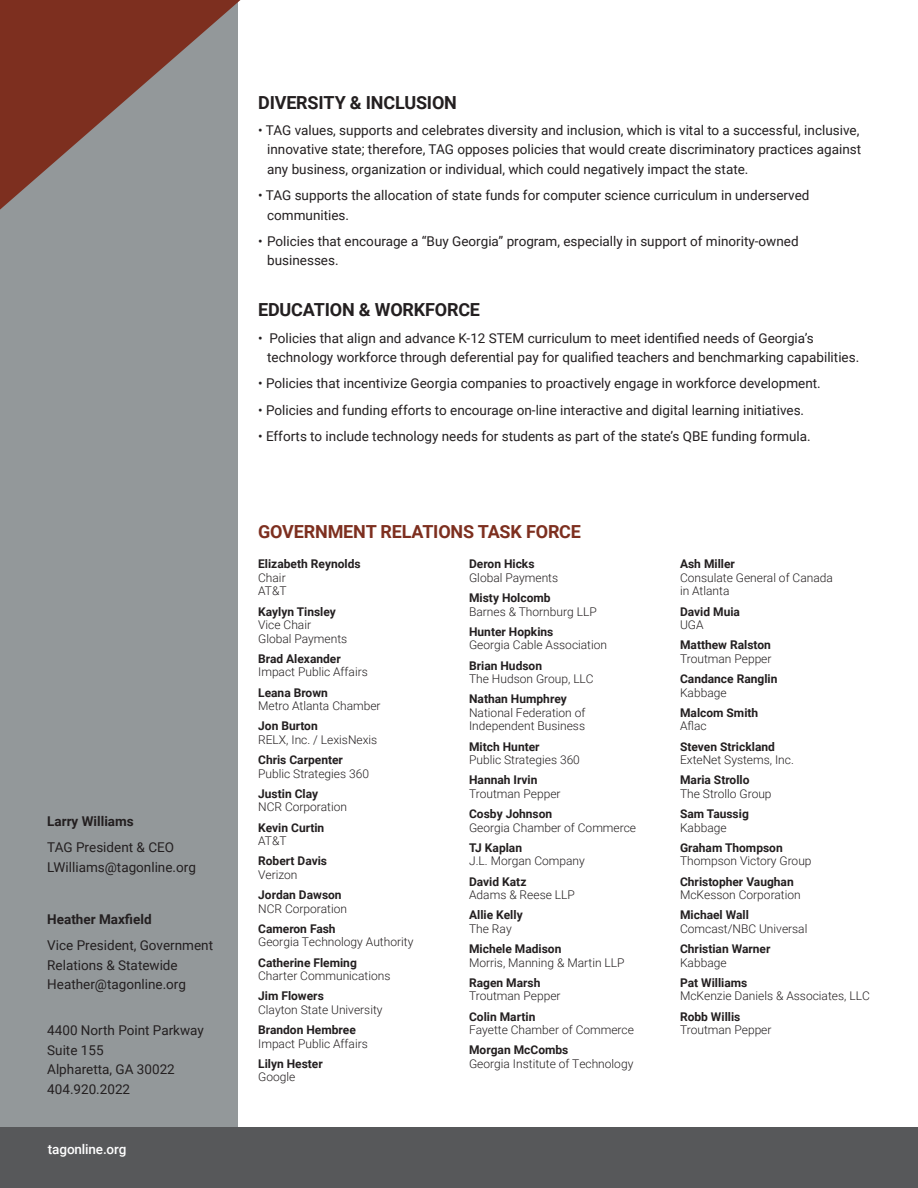
<style>
.page{position:relative;width:918px;height:1188px;background:#fff}
.page>*{position:absolute;margin:0;border:0;box-sizing:border-box;transform-origin:0 0}
.t1{font:700 18px "Roboto";letter-spacing:-.01em;color:#231f20}
.t2{font:700 18px "Roboto";letter-spacing:-.01em;color:#7d2f1f}
.t3{font:13.5px/19.5px "Roboto";color:#231f20}
.t4{font:700 13.5px "Roboto";color:#231f20}
.t5{font:500 13.5px "Roboto";letter-spacing:-.01em;color:#fff}
.t6{font:300 12px "Roboto";color:#231f20}
.t7{font:700 12px "Roboto";color:#231f20}
</style>
<div class="page">
<div style="left:0;top:0;width:237px;height:1129px;background:#93989a"></div>
<svg style="left:0;top:0;width:240px;height:210px;fill:#7d2f1f"></svg>
<div style="left:0;top:1128px;width:918px;height:60px;background:#57585a"></div>
<p class="t4" style="left:47px;top:812px;width:88px">Larry Williams</p>
<p class="t3" style="left:47px;top:837px;width:150px">TAG President &amp; CEO<br>LWilliams@tagonline.org</p>
<p class="t4" style="left:47px;top:910px;width:106px">Heather Maxfield</p>
<p class="t3" style="left:47px;top:935px;width:167px">Vice President, Government<br>Relations &amp; Statewide<br>Heather@tagonline.org</p>
<p class="t3" style="left:47px;top:1020px;width:158px">4400 North Point Parkway</p>
<p class="t3" style="left:47px;top:1040px;width:58px">Suite 155</p>
<p class="t3" style="left:47px;top:1059px;width:129px">Alpharetta, GA 30022</p>
<p class="t3" style="left:47px;top:1079px;width:84px">404.920.2022</p>
<p class="t5" style="left:48px;top:1139px;width:80px">tagonline.org</p>
<p class="t1" style="left:258px;top:89px;width:200px">DIVERSITY &amp; INCLUSION</p>
<p class="t3" style="left:267px;top:120px;width:596px;text-indent:-9px">• TAG values, supports and celebrates diversity and inclusion, which is vital to a successful, inclusive, innovative state; therefore, TAG opposes policies that would create discriminatory practices against any business, organization or individual, which could negatively impact the state.</p>
<p class="t3" style="left:267px;top:185px;width:544px;text-indent:-9px">• TAG supports the allocation of state funds for computer science curriculum in underserved communities.</p>
<p class="t3" style="left:267px;top:231px;width:533px;text-indent:-9px">• Policies that encourage a “Buy Georgia” program, especially in support of minority-owned businesses.</p>
<p class="t1" style="left:258px;top:297px;width:223px">EDUCATION &amp; WORKFORCE</p>
<p class="t3" style="left:267px;top:327px;width:594px;text-indent:-9px">• Policies that align and advance K-12 STEM curriculum to meet identified needs of Georgia’s technology workforce through deferential pay for qualified teachers and benchmarking capabilities.</p>
<p class="t3" style="left:258px;top:373px;width:564px">• Policies that incentivize Georgia companies to proactively engage in workforce development.</p>
<p class="t3" style="left:258px;top:399px;width:548px">• Policies and funding efforts to encourage on-line interactive and digital learning initiatives.</p>
<p class="t3" style="left:258px;top:426px;width:554px">• Efforts to include technology needs for students as part of the state’s QBE funding formula.</p>
<p class="t2" style="left:258px;top:519px;width:324px">GOVERNMENT RELATIONS TASK FORCE</p>
<p class="t7" style="left:258px;top:556px;width:104px">Elizabeth Reynolds</p>
<p class="t6" style="left:258px;top:569px;width:29px">Chair</p>
<p class="t6" style="left:258px;top:583px;width:30px">AT&amp;T</p>
<p class="t7" style="left:258px;top:603px;width:79px">Kaylyn Tinsley</p>
<p class="t6" style="left:258px;top:616px;width:54px">Vice Chair</p>
<p class="t6" style="left:258px;top:630px;width:91px">Global Payments</p>
<p class="t7" style="left:258px;top:650px;width:84px">Brad Alexander</p>
<p class="t6" style="left:258px;top:664px;width:111px">Impact Public Affairs</p>
<p class="t7" style="left:258px;top:684px;width:71px">Leana Brown</p>
<p class="t6" style="left:258px;top:697px;width:124px">Metro Atlanta Chamber</p>
<p class="t7" style="left:258px;top:718px;width:61px">Jon Burton</p>
<p class="t6" style="left:258px;top:731px;width:121px">RELX, Inc. / LexisNexis</p>
<p class="t7" style="left:258px;top:751px;width:86px">Chris Carpenter</p>
<p class="t6" style="left:258px;top:765px;width:112px">Public Strategies 360</p>
<p class="t7" style="left:258px;top:785px;width:62px">Justin Clay</p>
<p class="t6" style="left:258px;top:799px;width:90px">NCR Corporation</p>
<p class="t7" style="left:258px;top:819px;width:68px">Kevin Curtin</p>
<p class="t6" style="left:258px;top:832px;width:30px">AT&amp;T</p>
<p class="t7" style="left:258px;top:853px;width:70px">Robert Davis</p>
<p class="t6" style="left:258px;top:866px;width:41px">Verizon</p>
<p class="t7" style="left:258px;top:886px;width:85px">Jordan Dawson</p>
<p class="t6" style="left:258px;top:900px;width:90px">NCR Corporation</p>
<p class="t7" style="left:258px;top:920px;width:79px">Cameron Fash</p>
<p class="t6" style="left:258px;top:934px;width:157px">Georgia Technology Authority</p>
<p class="t7" style="left:258px;top:954px;width:100px">Catherine Fleming</p>
<p class="t6" style="left:258px;top:967px;width:134px">Charter Communications</p>
<p class="t7" style="left:258px;top:988px;width:67px">Jim Flowers</p>
<p class="t6" style="left:258px;top:1001px;width:126px">Clayton State University</p>
<p class="t7" style="left:258px;top:1021px;width:99px">Brandon Hembree</p>
<p class="t6" style="left:258px;top:1035px;width:111px">Impact Public Affairs</p>
<p class="t7" style="left:258px;top:1055px;width:66px">Lilyn Hester</p>
<p class="t6" style="left:258px;top:1069px;width:39px">Google</p>
<p class="t7" style="left:469px;top:556px;width:67px">Deron Hicks</p>
<p class="t6" style="left:469px;top:569px;width:91px">Global Payments</p>
<p class="t7" style="left:469px;top:589px;width:83px">Misty Holcomb</p>
<p class="t6" style="left:469px;top:603px;width:129px">Barnes &amp; Thornburg LLP</p>
<p class="t7" style="left:469px;top:623px;width:86px">Hunter Hopkins</p>
<p class="t6" style="left:469px;top:637px;width:140px">Georgia Cable Association</p>
<p class="t7" style="left:469px;top:657px;width:74px">Brian Hudson</p>
<p class="t6" style="left:469px;top:670px;width:126px">The Hudson Group, LLC</p>
<p class="t7" style="left:469px;top:691px;width:99px">Nathan Humphrey</p>
<p class="t6" style="left:469px;top:704px;width:118px">National Federation of</p>
<p class="t6" style="left:469px;top:718px;width:117px">Independent Business</p>
<p class="t7" style="left:469px;top:738px;width:72px">Mitch Hunter</p>
<p class="t6" style="left:469px;top:751px;width:112px">Public Strategies 360</p>
<p class="t7" style="left:469px;top:772px;width:70px">Hannah Irvin</p>
<p class="t6" style="left:469px;top:785px;width:93px">Troutman Pepper</p>
<p class="t7" style="left:469px;top:805px;width:85px">Cosby Johnson</p>
<p class="t6" style="left:469px;top:819px;width:169px">Georgia Chamber of Commerce</p>
<p class="t7" style="left:469px;top:839px;width:54px">TJ Kaplan</p>
<p class="t6" style="left:469px;top:853px;width:117px">J.L. Morgan Company</p>
<p class="t7" style="left:469px;top:873px;width:59px">David Katz</p>
<p class="t6" style="left:469px;top:886px;width:107px">Adams &amp; Reese LLP</p>
<p class="t7" style="left:469px;top:907px;width:55px">Allie Kelly</p>
<p class="t6" style="left:469px;top:920px;width:44px">The Ray</p>
<p class="t7" style="left:469px;top:940px;width:94px">Michele Madison</p>
<p class="t6" style="left:469px;top:954px;width:157px">Morris, Manning &amp; Martin LLP</p>
<p class="t7" style="left:469px;top:974px;width:73px">Ragen Marsh</p>
<p class="t6" style="left:469px;top:988px;width:93px">Troutman Pepper</p>
<p class="t7" style="left:469px;top:1008px;width:68px">Colin Martin</p>
<p class="t6" style="left:469px;top:1021px;width:166px">Fayette Chamber of Commerce</p>
<p class="t7" style="left:469px;top:1042px;width:101px">Morgan McCombs</p>
<p class="t6" style="left:469px;top:1055px;width:166px">Georgia Institute of Technology</p>
<p class="t7" style="left:680px;top:556px;width:56px">Ash Miller</p>
<p class="t6" style="left:680px;top:569px;width:154px">Consulate General of Canada</p>
<p class="t6" style="left:680px;top:583px;width:51px">in Atlanta</p>
<p class="t7" style="left:680px;top:603px;width:61px">David Muia</p>
<p class="t6" style="left:680px;top:616px;width:25px">UGA</p>
<p class="t7" style="left:680px;top:637px;width:92px">Matthew Ralston</p>
<p class="t6" style="left:680px;top:650px;width:93px">Troutman Pepper</p>
<p class="t7" style="left:680px;top:670px;width:99px">Candance Ranglin</p>
<p class="t6" style="left:680px;top:684px;width:48px">Kabbage</p>
<p class="t7" style="left:680px;top:704px;width:80px">Malcom Smith</p>
<p class="t6" style="left:680px;top:718px;width:28px">Aflac</p>
<p class="t7" style="left:680px;top:738px;width:96px">Steven Strickland</p>
<p class="t6" style="left:680px;top:751px;width:115px">ExteNet Systems, Inc.</p>
<p class="t7" style="left:680px;top:772px;width:71px">Maria Strollo</p>
<p class="t6" style="left:680px;top:785px;width:93px">The Strollo Group</p>
<p class="t7" style="left:680px;top:805px;width:70px">Sam Taussig</p>
<p class="t6" style="left:680px;top:819px;width:48px">Kabbage</p>
<p class="t7" style="left:680px;top:839px;width:104px">Graham Thompson</p>
<p class="t6" style="left:680px;top:853px;width:133px">Thompson Victory Group</p>
<p class="t7" style="left:680px;top:873px;width:115px">Christopher Vaughan</p>
<p class="t6" style="left:680px;top:886px;width:122px">McKesson Corporation</p>
<p class="t7" style="left:680px;top:907px;width:70px">Michael Wall</p>
<p class="t6" style="left:680px;top:920px;width:129px">Comcast/NBC Universal</p>
<p class="t7" style="left:680px;top:940px;width:92px">Christian Warner</p>
<p class="t6" style="left:680px;top:954px;width:48px">Kabbage</p>
<p class="t7" style="left:680px;top:974px;width:69px">Pat Williams</p>
<p class="t6" style="left:680px;top:988px;width:191px">McKenzie Daniels &amp; Associates, LLC</p>
<p class="t7" style="left:680px;top:1008px;width:62px">Robb Willis</p>
<p class="t6" style="left:680px;top:1021px;width:93px">Troutman Pepper</p>
</div>
